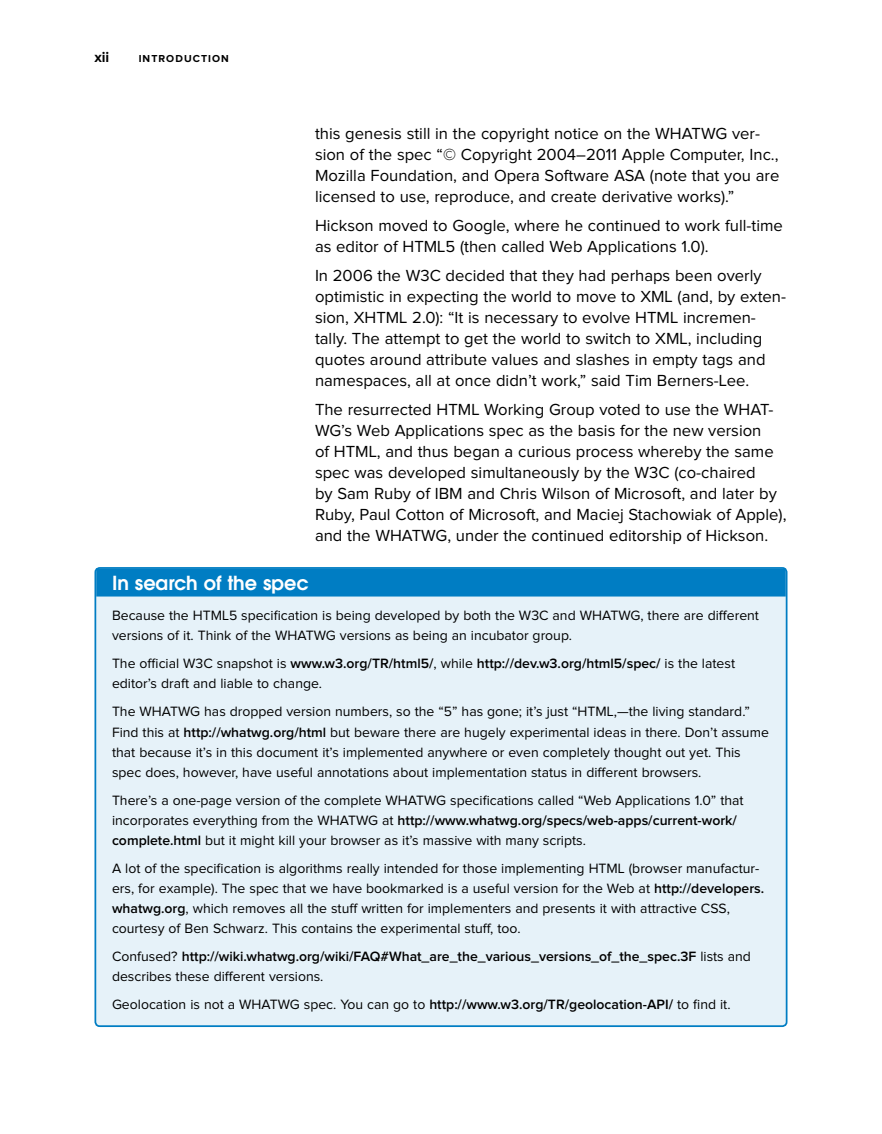
<style>
.page{position:relative;width:882px;height:1134px;background:#fff}
.page>*{position:absolute;margin:0;border:0;box-sizing:border-box;transform-origin:0 0}
.t1{font:600 19.25px "Avant Garde";color:#fff}
.Body{font:16.62px/21px "Proxima Nova";color:#000}
.t2{font:700 14.88px "Proxima Nova";color:#000}
.t3{font:14px/20.1px "Proxima Nova";color:#000}
.t4{font:600 14px/20.1px "Proxima Nova";color:#000}
.t5{font:700 10.5px "Proxima Nova";color:#000}
.s1{font-weight:600}
.s2{font-weight:400}
</style>
<div class="page">
<div style="left:95px;top:568px;width:692px;height:458px;background:#e6f2f9;border-radius:4px"></div>
<div style="left:96px;top:569px;width:690px;height:28px;background:#007dc3"></div>
<div style="left:94px;top:567px;width:694px;height:460px;border:2px solid #007dc3;border-radius:4px"></div>
<p class="t2" style="left:94px;top:48px;width:16px">xii</p>
<p class="t5" style="left:139px;top:52px;width:3px">n</p>
<p class="Body" style="left:315px;top:123px;width:466px">this genesis still in the copyright notice on the WHATWG ver&shy;sion of the spec “© Copyright 2004–2011 Apple Computer, Inc., Mozilla Foundation, and Opera Software ASA (note that you are licensed to use, reproduce, and create derivative works).”</p>
<p class="Body" style="left:315px;top:215px;width:469px">Hickson moved to Google, where he continued to work full-time as editor of HTML5 (then called Web Applications 1.0).</p>
<p class="Body" style="left:315px;top:265px;width:473px">In 2006 the W3C decided that they had perhaps been overly optimistic in expecting the world to move to XML (and, by exten&shy;sion, XHTML 2.0): “It is necessary to evolve HTML incremen&shy;tally. The attempt to get the world to switch to XML, including quotes around attribute values and slashes in empty tags and namespaces, all at once didn’t work,” said Tim Berners-Lee.</p>
<p class="Body" style="left:315px;top:399px;width:473px">The resurrected HTML Working Group voted to use the WHAT-WG’s Web Applications spec as the basis for the new version<br>of HTML, and thus began a curious process whereby the same spec was developed simultaneously by the W3C (co-chaired<br>by Sam Ruby of IBM and Chris Wilson of Microsoft, and later by Ruby, Paul Cotton of Microsoft, and Maciej Stachowiak of Apple), and the WHATWG, under the continued editorship of Hickson.</p>
<p class="t1" style="left:112px;top:570px;width:198px">In search of the spec</p>
<p class="t3" style="left:112px;top:606px;width:649px">Because the HTML5 specification is being developed by both the W3C and WHATWG, there are different versions of it. Think of the WHATWG versions as being an incubator group.</p>
<p class="t3" style="left:112px;top:654px;width:625px">The official W3C snapshot is <span class="s1">www.w3.org/TR/html5/</span>, while <span class="s1">http://dev.w3.org/html5/spec/</span> is the latest editor’s draft and liable to change.</p>
<p class="t3" style="left:112px;top:702px;width:658px">The WHATWG has dropped version numbers, so the “5” has gone; it’s just “HTML‚—the living standard.” Find this at <span class="s1">http://whatwg.org/html</span> but beware there are hugely experimental ideas in there. Don’t assume that because it’s in this document it’s implemented anywhere or even completely thought out yet. This spec does, however, have useful annotations about implementation status in different browsers.</p>
<p class="t3" style="left:112px;top:790px;width:633px">There’s a one-page version of the complete WHATWG specifications called “Web Applications 1.0” that incorporates everything from the WHATWG at <span class="s1">http://www.whatwg.org/specs/web-apps/current-work/ complete.html</span> but it might kill your browser as it’s massive with many scripts.</p>
<p class="t3" style="left:112px;top:859px;width:654px">A lot of the specification is algorithms really intended for those implementing HTML (browser manufactur&shy;ers, for example). The spec that we have bookmarked is a useful version for the Web at <span class="s1">http://developers. whatwg.org</span>, which removes all the stuff written for implementers and presents it with attractive CSS, courtesy of Ben Schwarz. This contains the experimental stuff, too.</p>
<p class="t4" style="left:112px;top:947px;width:640px"><span class="s2">Confused?</span> http://wiki.whatwg.org/wiki/FAQ#What_are_the_various_versions_of_the_spec.3F <span class="s2">lists and describes these different versions.</span></p>
<p class="t3" style="left:112px;top:995px;width:620px">Geolocation is not a WHATWG spec. You can go to <span class="s1">http://www.w3.org/TR/geolocation-API/</span> to find it.</p>
</div>
